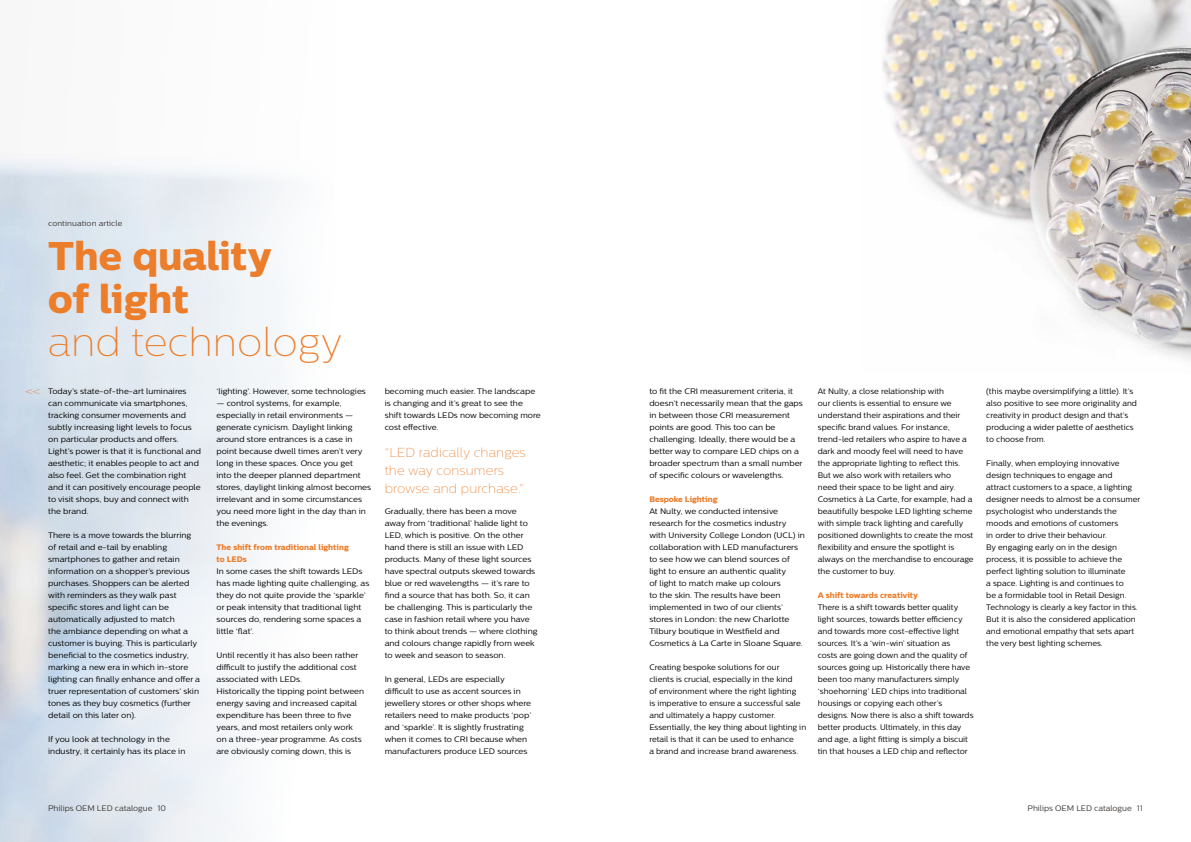
<style>
.page{position:relative;width:1191px;height:842px;background:#fff}
.page>*{position:absolute;margin:0;border:0;box-sizing:border-box;transform-origin:0 0}
.t1{font:40px/43.1px "Centrale Sans X Bold";color:#ec7d2a}
.t2{font:100 40px "Centrale Sans";color:#ec7d2a}
.t3{font:100 13px/18px "Centrale Sans";letter-spacing:.01em;color:#ec7d2a}
.t4{font:8px/12px "Centrale Sans";color:#000;scale:1.04 1}
.t5{font:8px/12px "Centrale Sans";color:#000}
.t6{font:8px/12px "Centrale Sans X Bold";color:#ec7d2a}
.t7{font:8px "Centrale Sans";color:#3e3834}
.t8{font:7.6px "Centrale Sans";letter-spacing:.01em;color:#3e3834;scale:1.04 1}
</style>
<div class="page">
<img style="left:882px;top:0;width:309px;height:361px">
<p class="t8" style="left:48px;top:219px;width:73px">continuation article</p>
<h1 class="t1" style="left:48px;top:234px;width:225px">The quality of light</h1>
<h1 class="t2" style="left:48px;top:320px;width:296px">and technology</h1>
<h2 class="t3" style="left:25px;top:382px;width:16px">&lt;&lt;</h2>
<p class="t4" style="left:48px;top:385px;width:148px">Today’s state-of-the-art luminaires can communicate via smartphones, tracking consumer movements and subtly increasing light levels to focus on particular products and offers.<br>Light’s power is that it is functional and aesthetic; it enables people to act and also feel. Get the combination right and it can positively encourage people to visit shops, buy and connect with the brand.</p>
<p class="t4" style="left:48px;top:529px;width:148px">There is a move towards the blurring of retail and e-tail by enabling smartphones to gather and retain information on a shopper’s previous purchases. Shoppers can be alerted with reminders as they walk past specific stores and light can be automatically adjusted to match<br>the ambiance depending on what a customer is buying. This is particularly beneficial to the cosmetics industry, marking a new era in which in-store lighting can finally enhance and offer a truer representation of customers’ skin tones as they buy cosmetics (further detail on this later on).</p>
<p class="t4" style="left:48px;top:733px;width:133px">If you look at technology in the industry, it certainly has its place in</p>
<p class="t4" style="left:216px;top:385px;width:145px">‘lighting’. However, some technologies</p>
<p class="t4" style="left:216px;top:397px;width:150px">— control systems, for example, especially in retail environments — generate cynicism. Daylight linking around store entrances is a case in point because dwell times aren’t very long in these spaces. Once you get<br>into the deeper planned department stores, daylight linking almost becomes irrelevant and in some circumstances you need more light in the day than in the evenings.</p>
<p class="t6" style="left:216px;top:541px;width:134px">The shift from traditional lighting to LEDs</p>
<p class="t4" style="left:216px;top:565px;width:149px">In some cases the shift towards LEDs has made lighting quite challenging, as they do not quite provide the ‘sparkle’ or peak intensity that traditional light sources do, rendering some spaces a little ‘flat’.</p>
<p class="t4" style="left:216px;top:649px;width:144px">Until recently it has also been rather difficult to justify the additional cost associated with LEDs.<br>Historically the tipping point between energy saving and increased capital expenditure has been three to five years, and most retailers only work on a three-year programme. As costs are obviously coming down, this is</p>
<p class="t4" style="left:385px;top:385px;width:151px">becoming much easier. The landscape is changing and it’s great to see the shift towards LEDs now becoming more cost effective.</p>
<h2 class="t3" style="left:385px;top:443px;width:142px">“LED radically changes the way consumers browse and purchase.”</h2>
<p class="t4" style="left:385px;top:505px;width:148px">Gradually, there has been a move away from ‘traditional’ halide light to LED, which is positive. On the other hand there is still an issue with LED products. Many of these light sources have spectral outputs skewed towards blue or red wavelengths — it’s rare to find a source that has both. So, it can be challenging. This is particularly the case in fashion retail where you have to think about trends — where clothing and colours change rapidly from week to week and season to season.</p>
<p class="t4" style="left:385px;top:673px;width:143px">In general, LEDs are especially difficult to use as accent sources in jewellery stores or other shops where retailers need to make products ‘pop’ and ‘sparkle’. It is slightly frustrating when it comes to CRI because when manufacturers produce LED sources</p>
<p class="t7" style="left:48px;top:803px;width:119px">Philips OEM LED catalogue 10</p>
<p class="t4" style="left:649px;top:385px;width:149px">to fit the CRI measurement criteria, it doesn’t necessarily mean that the gaps in between those CRI measurement points are good. This too can be challenging. Ideally, there would be a better way to compare LED chips on a broader spectrum than a small number of specific colours or wavelengths.</p>
<p class="t6" style="left:649px;top:493px;width:70px">Bespoke Lighting</p>
<p class="t4" style="left:649px;top:505px;width:151px">At Nulty, we conducted intensive research for the cosmetics industry with University College London (UCL) in collaboration with LED manufacturers to see how we can blend sources of light to ensure an authentic quality<br>of light to match make up colours<br>to the skin. The results have been implemented in two of our clients’ stores in London: the new Charlotte Tilbury boutique in Westfield and Cosmetics à La Carte in Sloane Square.</p>
<p class="t5" style="left:649px;top:661px;width:158px">Creating bespoke solutions for our<br>clients is crucial, especially in the kind<br>of environment where the right lighting<br>is imperative to ensure a successful sale and ultimately a happy customer.<br>Essentially, the key thing about lighting in retail is that it can be used to enhance<br>a brand and increase brand awareness.</p>
<p class="t5" style="left:818px;top:385px;width:157px">At Nulty, a close relationship with<br>our clients is essential to ensure we understand their aspirations and their specific brand values. For instance, trend-led retailers who aspire to have a dark and moody feel will need to have the appropriate lighting to reflect this.<br>But we also work with retailers who<br>need their space to be light and airy.<br>Cosmetics à La Carte, for example, had a beautifully bespoke LED lighting scheme with simple track lighting and carefully positioned downlights to create the most flexibility and ensure the spotlight is always on the merchandise to encourage the customer to buy.</p>
<p class="t6" style="left:818px;top:589px;width:102px">A shift towards creativity</p>
<p class="t5" style="left:818px;top:601px;width:157px">There is a shift towards better quality light sources, towards better efficiency and towards more cost-effective light sources. It’s a ‘win-win’ situation as<br>costs are going down and the quality of sources going up. Historically there have been too many manufacturers simply ‘shoehorning’ LED chips into traditional housings or copying each other’s designs. Now there is also a shift towards better products. Ultimately, in this day and age, a light fitting is simply a biscuit tin that houses a LED chip and reflector</p>
<p class="t5" style="left:986px;top:385px;width:152px">(this maybe oversimplifying a little). It’s also positive to see more originality and creativity in product design and that’s producing a wider palette of aesthetics to choose from.</p>
<p class="t5" style="left:986px;top:457px;width:155px">Finally, when employing innovative design techniques to engage and<br>attract customers to a space, a lighting designer needs to almost be a consumer psychologist who understands the moods and emotions of customers<br>in order to drive their behaviour.<br>By engaging early on in the design process, it is possible to achieve the perfect lighting solution to illuminate<br>a space. Lighting is and continues to<br>be a formidable tool in Retail Design.<br>Technology is clearly a key factor in this.<br>But it is also the considered application and emotional empathy that sets apart the very best lighting schemes.</p>
<p class="t7" style="left:1027px;top:803px;width:117px">Philips OEM LED catalogue 11</p>
</div>
